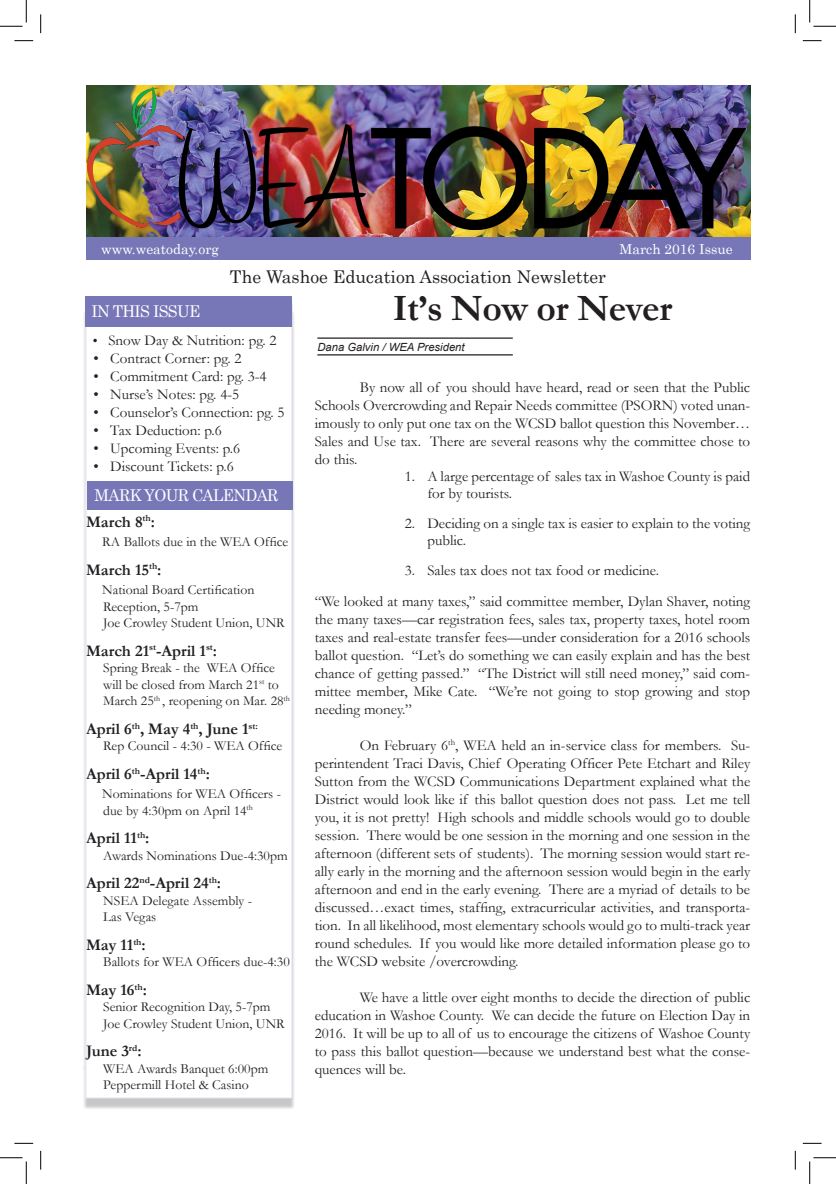
<style>
.page{position:relative;width:836px;height:1184px;background:#fff}
.page>*{position:absolute;margin:0;border:0;box-sizing:border-box;transform-origin:0 0}
.t1{font:700 37.5px "Garamond";letter-spacing:-.01em;color:#231f20}
.t2{font:17.5px "Century";color:#231f20}
.t3{font:700 16.25px "Garamond";color:#231f20}
.t4{font:16.25px "Century";letter-spacing:-.04em;color:#fff;scale:.95 1}
.t5{font:15px/18px "Garamond";color:#231f20;text-align:justify}
.t6{font:13.75px "Garamond";color:#231f20}
.t7{font:13.75px "Century";color:#fff}
.t8{font:italic 11.25px "Arial";color:#231f20}
.s1{font-size:13.75px}
</style>
<div class="page">
<div style="left:82px;top:310px;width:213px;height:800px;background:#231f20;opacity:.25"></div>
<div style="left:86px;top:304px;width:206px;height:794px;background:#fff"></div>
<div style="left:86px;top:304px;width:206px;height:794px;border:1px solid #dfd7ea"></div>
<div style="left:87px;top:481px;width:206px;height:29px;background:#7777b8"></div>
<div style="left:86px;top:296px;width:206px;height:31px;background:#7777b8"></div>
<div style="left:86px;top:237px;width:663px;height:23px;background:#7777b8"></div>
<hr style="left:317px;top:337px;width:195px;height:2px;background:#231f20">
<hr style="left:317px;top:354px;width:195px;height:1px;background:#231f20">
<img style="left:87px;top:86px;width:662px;height:151px">
<img style="left:87px;top:88px;width:658px;height:141px">
<svg style="left:14px;top:40px;width:19px;height:1px"></svg>
<svg style="left:802px;top:40px;width:19px;height:1px"></svg>
<svg style="left:14px;top:1142px;width:19px;height:2px"></svg>
<svg style="left:802px;top:1142px;width:19px;height:2px"></svg>
<svg style="left:40px;top:14px;width:1px;height:19px"></svg>
<svg style="left:40px;top:1151px;width:1px;height:18px"></svg>
<svg style="left:794px;top:14px;width:1px;height:19px"></svg>
<svg style="left:794px;top:1151px;width:1px;height:18px"></svg>
<svg style="left:0;top:0;width:27px;height:27px"></svg>
<svg style="left:0;top:1157px;width:27px;height:27px"></svg>
<svg style="left:809px;top:0;width:26px;height:27px"></svg>
<svg style="left:809px;top:1157px;width:26px;height:27px"></svg>
<p class="t7" style="left:101px;top:238px;width:119px">www.weatoday.org</p>
<p class="t7" style="left:619px;top:238px;width:115px">March 2016 Issue</p>
<p class="t2" style="left:230px;top:262px;width:377px">The Washoe Education Association Newsletter</p>
<p class="t4" style="left:91px;top:298px;width:116px">IN THIS ISSUE</p>
<p class="t1" style="left:392px;top:283px;width:281px">It’s Now or Never</p>
<p class="t5" style="left:93px;top:331px;width:185px"><span class="s1">•</span> Snow Day &amp; Nutrition: pg. 2</p>
<p class="t5" style="left:93px;top:349px;width:149px">• Contract Corner: pg. 2</p>
<p class="t5" style="left:93px;top:367px;width:174px">• Commitment Card: pg. 3-4</p>
<p class="t5" style="left:93px;top:385px;width:147px">• Nurse’s Notes: pg. 4-5</p>
<p class="t5" style="left:93px;top:403px;width:192px">• Counselor’s Connection: pg. 5</p>
<p class="t5" style="left:93px;top:421px;width:130px">• Tax Deduction: p.6</p>
<p class="t5" style="left:93px;top:439px;width:148px">• Upcoming Events: p.6</p>
<p class="t5" style="left:93px;top:457px;width:142px">• Discount Tickets: p.6</p>
<p class="t4" style="left:95px;top:482px;width:195px">MARK YOUR CALENDAR</p>
<p class="t3" style="left:86px;top:511px;width:70px">March 8<sup>th</sup>:</p>
<p class="t6" style="left:102px;top:533px;width:187px">RA Ballots due in the WEA Office</p>
<p class="t3" style="left:86px;top:559px;width:77px">March 15<sup>th</sup>:</p>
<p class="t6" style="left:102px;top:581px;width:153px">National Board Certification</p>
<p class="t6" style="left:103px;top:597px;width:97px">Reception, 5-7pm</p>
<p class="t6" style="left:103px;top:614px;width:183px">Joe Crowley Student Union, UNR</p>
<p class="t3" style="left:86px;top:640px;width:132px">March 21<sup>st</sup>-April 1<sup>st</sup>:</p>
<p class="t6" style="left:103px;top:659px;width:173px">Spring Break - the WEA Office</p>
<p class="t6" style="left:103px;top:675px;width:177px">will be closed from March 21<sup>st</sup> to</p>
<p class="t6" style="left:103px;top:692px;width:188px">March 25<sup>th</sup> , reopening on Mar. 28<sup>th</sup></p>
<p class="t3" style="left:86px;top:718px;width:173px">April 6<sup>th</sup>, May 4<sup>th</sup>, June 1<sup>st:</sup></p>
<p class="t6" style="left:103px;top:737px;width:180px">Rep Council - 4:30 - WEA Office</p>
<p class="t3" style="left:86px;top:763px;width:125px">April 6<sup>th</sup>-April 14<sup>th</sup>:</p>
<p class="t6" style="left:102px;top:785px;width:180px">Nominations for WEA Officers -</p>
<p class="t6" style="left:103px;top:801px;width:151px">due by 4:30pm on April 14<sup>th</sup></p>
<p class="t3" style="left:86px;top:827px;width:65px">April 11<sup>th</sup>:</p>
<p class="t6" style="left:103px;top:846px;width:186px">Awards Nominations Due-4:30pm</p>
<p class="t3" style="left:86px;top:872px;width:136px">April 22<sup>nd</sup>-April 24<sup>th</sup>:</p>
<p class="t6" style="left:103px;top:891px;width:150px">NSEA Delegate Assembly -</p>
<p class="t6" style="left:103px;top:908px;width:54px">Las Vegas</p>
<p class="t3" style="left:86px;top:934px;width:61px">May 11<sup>th</sup>:</p>
<p class="t6" style="left:103px;top:953px;width:188px">Ballots for WEA Officers due-4:30</p>
<p class="t3" style="left:86px;top:979px;width:62px">May 16<sup>th</sup>:</p>
<p class="t6" style="left:103px;top:998px;width:169px">Senior Recognition Day, 5-7pm</p>
<p class="t6" style="left:103px;top:1014px;width:183px">Joe Crowley Student Union, UNR</p>
<p class="t3" style="left:86px;top:1040px;width:57px">June 3<sup>rd</sup>:</p>
<p class="t6" style="left:103px;top:1059px;width:166px">WEA Awards Banquet 6:00pm</p>
<p class="t6" style="left:103px;top:1076px;width:147px">Peppermill Hotel &amp; Casino</p>
<p class="t8" style="left:317px;top:339px;width:149px">Dana Galvin / WEA President</p>
<p class="t5" style="left:314px;top:378px;width:437px;text-indent:45px">By now all of you should have heard, read or seen that the Public Schools Overcrowding and Repair Needs committee (PSORN) voted unan&shy;imously to only put one tax on the WCSD ballot question this November… Sales and Use tax. There are several reasons why the committee chose to do this.</p>
<p class="t5" style="left:427px;top:467px;width:324px;line-height:17.2px;text-indent:-22px">1. A large percentage of sales tax in Washoe County is paid for by tourists.</p>
<p class="t5" style="left:427px;top:514px;width:324px;line-height:17.2px;text-indent:-22px">2. Deciding on a single tax is easier to explain to the voting public.</p>
<p class="t5" style="left:404px;top:561px;width:256px">3. Sales tax does not tax food or medicine.</p>
<p class="t5" style="left:314px;top:591px;width:437px">“We looked at many taxes,” said committee member, Dylan Shaver, noting the many taxes—car registration fees, sales tax, property taxes, hotel room taxes and real-estate transfer fees—under consideration for a 2016 schools ballot question. “Let’s do something we can easily explain and has the best chance of getting passed.” “The District will still need money,” said com&shy;mittee member, Mike Cate. “We’re not going to stop growing and stop needing money.”</p>
<p class="t5" style="left:314px;top:735px;width:437px;text-indent:45px">On February 6<sup>th</sup>, WEA held an in-service class for members. Su&shy;perintendent Traci Davis, Chief Operating Officer Pete Etchart and Riley Sutton from the WCSD Communications Department explained what the District would look like if this ballot question does not pass. Let me tell you, it is not pretty! High schools and middle schools would go to double session. There would be one session in the morning and one session in the afternoon (different sets of students). The morning session would start re&shy;ally early in the morning and the afternoon session would begin in the early afternoon and end in the early evening. There are a myriad of details to be discussed…exact times, staffing, extracurricular activities, and transporta&shy;tion. In all likelihood, most elementary schools would go to multi-track year round schedules. If you would like more detailed information please go to the WCSD website /overcrowding.</p>
<p class="t5" style="left:314px;top:987px;width:437px;text-indent:45px">We have a little over eight months to decide the direction of public education in Washoe County. We can decide the future on Election Day in 2016. It will be up to all of us to encourage the citizens of Washoe County to pass this ballot question—because we understand best what the conse&shy;quences will be.</p>
</div>
